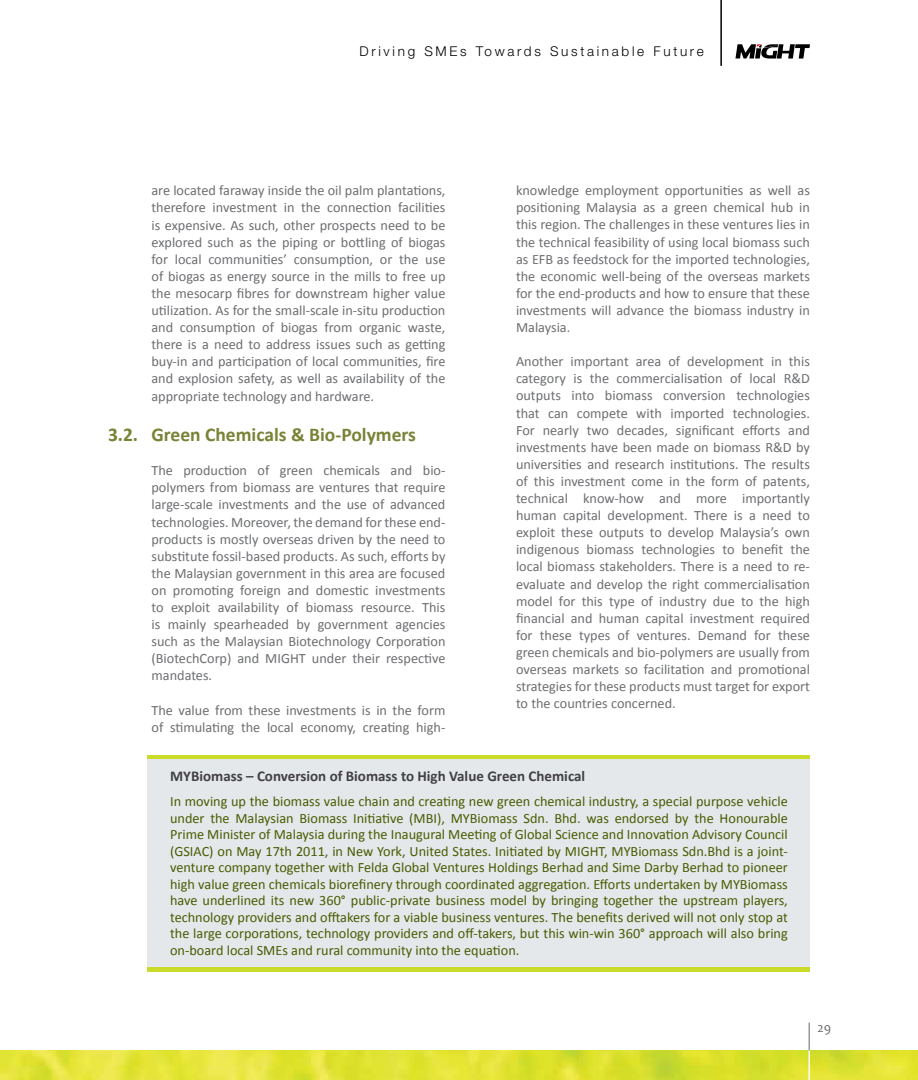
<style>
.page{position:relative;width:918px;height:1080px;background:#fff}
.page>*{position:absolute;margin:0;border:0;box-sizing:border-box;transform-origin:0 0}
.t1{font:700 19.5px "Calibri";color:#7a8236}
.t2{font:700 15px "Calibri";color:#414042}
.t3{font:14.25px/17.1px "Calibri";color:#6d6e71;text-align:justify}
.t4{font:14.25px/16.5px "Calibri";color:#4a5b03;text-align:justify}
.t5{font:300 13.5px "Helvetica Neue LT Std";letter-spacing:.2em;color:#000}
.t6{font:13.5px "Candara";color:#6d6e71}
</style>
<div class="page">
<img style="left:0;top:1050px;width:918px;height:30px">
<svg style="left:735px;top:44px;width:75px;height:15px"></svg>
<hr style="left:720px;top:0;width:2px;height:66px;background:#000">
<hr style="left:808px;top:1018px;width:2px;height:62px;background:#fff">
<hr style="left:808px;top:1023px;width:2px;height:28px;background:#95979a">
<div style="left:148px;top:755px;width:662px;height:217px;background:#cbdb2a"></div>
<div style="left:148px;top:759px;width:662px;height:208px;background:#e5e8ea"></div>
<p class="t5" style="left:360px;top:43px;width:346px">Driving SMEs Towards Sustainable Future</p>
<p class="t3" style="left:152px;top:182px;width:296px">are located faraway inside the oil palm plantations, therefore investment in the connection facilities is expensive. As such, other prospects need to be explored such as the piping or bottling of biogas for local communities’ consumption, or the use of biogas as energy source in the mills to free up the mesocarp fibres for downstream higher value utilization. As for the small-scale in-situ production and consumption of biogas from organic waste, there is a need to address issues such as getting buy-in and participation of local communities, fire and explosion safety, as well as availability of the appropriate technology and hardware.</p>
<h1 class="t1" style="left:108px;top:422px;width:310px">3.2. Green Chemicals &amp; Bio-Polymers</h1>
<p class="t3" style="left:152px;top:462px;width:295px">The production of green chemicals and bio&shy;polymers from biomass are ventures that require large-scale investments and the use of advanced technologies. Moreover, the demand for these end&shy;products is mostly overseas driven by the need to substitute fossil-based products. As such, efforts by the Malaysian government in this area are focused on promoting foreign and domestic investments to exploit availability of biomass resource. This is mainly spearheaded by government agencies such as the Malaysian Biotechnology Corporation (BiotechCorp) and MIGHT under their respective mandates.</p>
<p class="t3" style="left:152px;top:701px;width:295px">The value from these investments is in the form of stimulating the local economy, creating high-</p>
<p class="t3" style="left:516px;top:182px;width:295px">knowledge employment opportunities as well as positioning Malaysia as a green chemical hub in this region. The challenges in these ventures lies in the technical feasibility of using local biomass such as EFB as feedstock for the imported technologies, the economic well-being of the overseas markets for the end-products and how to ensure that these investments will advance the biomass industry in Malaysia.</p>
<p class="t3" style="left:516px;top:353px;width:296px">Another important area of development in this category is the commercialisation of local R&amp;D outputs into biomass conversion technologies that can compete with imported technologies.<br>For nearly two decades, significant efforts and investments have been made on biomass R&amp;D by universities and research institutions. The results of this investment come in the form of patents, technical know-how and more importantly human capital development. There is a need to exploit these outputs to develop Malaysia’s own indigenous biomass technologies to benefit the local biomass stakeholders. There is a need to re&shy;evaluate and develop the right commercialisation model for this type of industry due to the high financial and human capital investment required for these types of ventures. Demand for these green chemicals and bio-polymers are usually from overseas markets so facilitation and promotional strategies for these products must target for export to the countries concerned.</p>
<p class="t2" style="left:170px;top:766px;width:417px">MYBiomass – Conversion of Biomass to High Value Green Chemical</p>
<p class="t4" style="left:170px;top:793px;width:619px">In moving up the biomass value chain and creating new green chemical industry, a special purpose vehicle under the Malaysian Biomass Initiative (MBI), MYBiomass Sdn. Bhd. was endorsed by the Honourable Prime Minister of Malaysia during the Inaugural Meeting of Global Science and Innovation Advisory Council (GSIAC) on May 17th 2011, in New York, United States. Initiated by MIGHT, MYBiomass Sdn.Bhd is a joint&shy;venture company together with Felda Global Ventures Holdings Berhad and Sime Darby Berhad to pioneer high value green chemicals biorefinery through coordinated aggregation. Efforts undertaken by MYBiomass have underlined its new 360° public-private business model by bringing together the upstream players, technology providers and offtakers for a viable business ventures. The benefits derived will not only stop at the large corporations, technology providers and off-takers, but this win-win 360° approach will also bring on-board local SMEs and rural community into the equation.</p>
<p class="t6" style="left:817px;top:1020px;width:15px">29</p>
</div>
